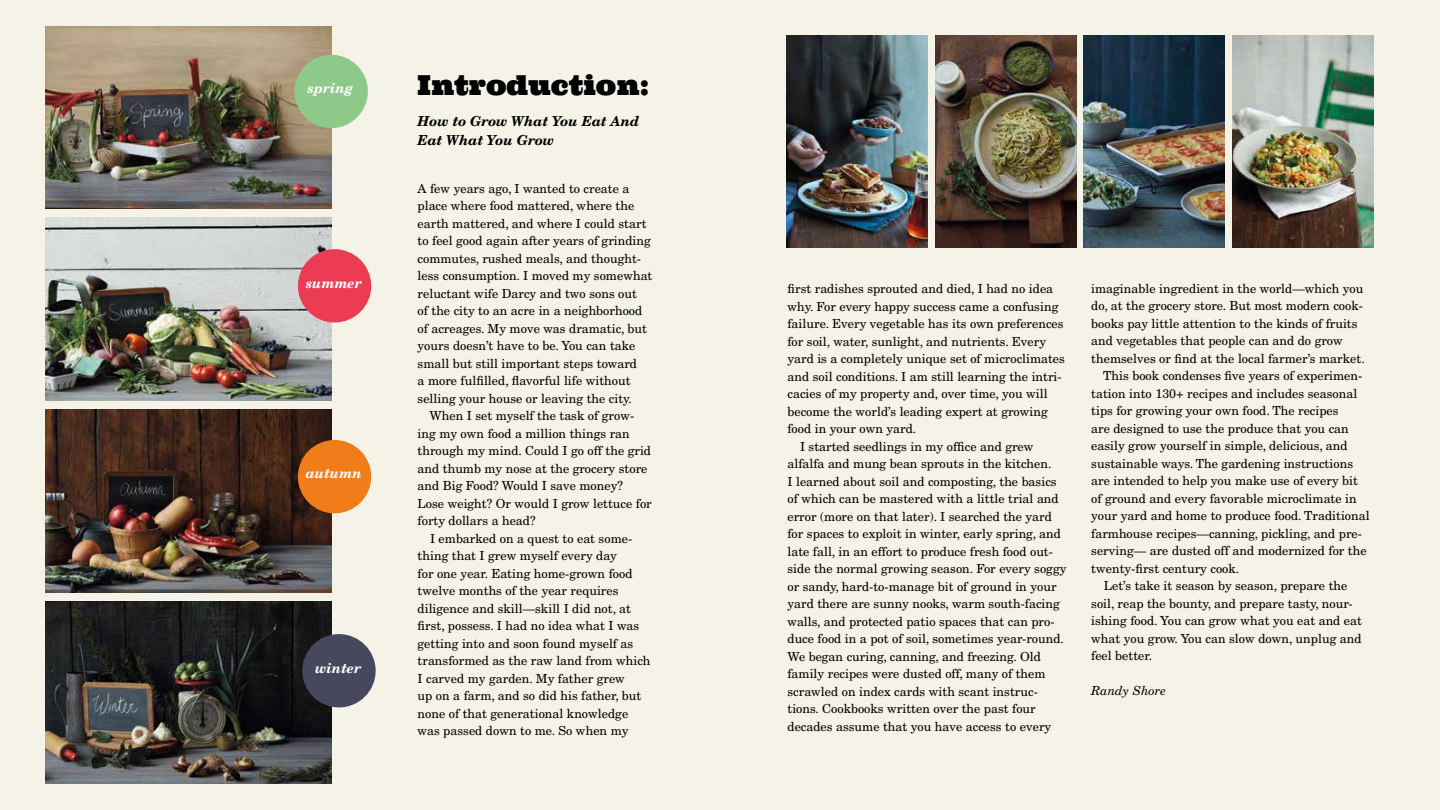
<style>
.page{position:relative;width:1440px;height:810px;background:#f5f3e8}
.page>*{position:absolute;margin:0;border:0;box-sizing:border-box;transform-origin:0 0}
.t1{font:27.5px "Ultra";color:#000}
.t2{font:italic 700 13.75px/18.8px "New Century Schlbk LT Std";color:#000}
.t3{font:italic 700 13.75px "New Century Schlbk LT Std";color:#fff}
.t4{font:12.5px/17.5px "New Century Schlbk LT Std";color:#000}
.t5{font:italic 12.5px "New Century Schlbk LT Std";color:#000}
</style>
<div class="page">
<img style="left:45px;top:218px;width:286px;height:182px">
<img style="left:45px;top:26px;width:286px;height:183px">
<img style="left:45px;top:601px;width:286px;height:183px">
<img style="left:45px;top:410px;width:286px;height:182px">
<img style="left:935px;top:36px;width:141px;height:212px">
<img style="left:1232px;top:36px;width:141px;height:212px">
<img style="left:1084px;top:36px;width:141px;height:212px">
<img style="left:787px;top:36px;width:141px;height:212px">
<div style="left:295px;top:55px;width:73px;height:73px;background:#8fc98a;border-radius:50%"></div>
<div style="left:298px;top:249px;width:73px;height:74px;background:#eb3c54;border-radius:50%"></div>
<div style="left:298px;top:440px;width:73px;height:73px;background:#f17c1a;border-radius:50%"></div>
<div style="left:302px;top:634px;width:74px;height:73px;background:#47475d;border-radius:50%"></div>
<p class="t3" style="left:308px;top:80px;width:47px">spring</p>
<p class="t3" style="left:306px;top:274px;width:58px">summer</p>
<p class="t3" style="left:306px;top:465px;width:58px">autumn</p>
<p class="t3" style="left:315px;top:659px;width:48px">winter</p>
<h1 class="t1" style="left:418px;top:67px;width:234px">Introduction:</h1>
<p class="t2" style="left:418px;top:112px;width:223px">How to Grow What You Eat And<br>Eat What You Grow</p>
<p class="t4" style="left:418px;top:180px;width:236px">A few years ago, I wanted to create a place where food mattered, where the earth mattered, and where I could start to feel good again after years of grinding commutes, rushed meals, and thought&shy;less consumption. I moved my somewhat reluctant wife Darcy and two sons out<br>of the city to an acre in a neighborhood of acreages. My move was dramatic, but yours doesn’t have to be. You can take small but still important steps toward<br>a more fulfilled, flavorful life without selling your house or leaving the city.</p>
<p class="t4" style="left:430px;top:407px;width:206px">When I set myself the task of grow-</p>
<p class="t4" style="left:418px;top:425px;width:214px">ing my own food a million things ran</p>
<p class="t4" style="left:418px;top:442px;width:235px">through my mind. Could I go off the grid</p>
<p class="t4" style="left:418px;top:460px;width:231px">and thumb my nose at the grocery store</p>
<p class="t4" style="left:418px;top:477px;width:207px">and Big Food? Would I save money?</p>
<p class="t4" style="left:418px;top:495px;width:236px">Lose weight? Or would I grow lettuce for</p>
<p class="t4" style="left:418px;top:512px;width:120px">forty dollars a head?</p>
<p class="t4" style="left:430px;top:530px;width:204px">I embarked on a quest to eat some-</p>
<p class="t4" style="left:418px;top:547px;width:201px">thing that I grew myself every day</p>
<p class="t4" style="left:418px;top:565px;width:216px">for one year. Eating home-grown food</p>
<p class="t4" style="left:418px;top:582px;width:202px">twelve months of the year requires</p>
<p class="t4" style="left:418px;top:600px;width:215px">diligence and skill—skill I did not, at</p>
<p class="t4" style="left:418px;top:617px;width:223px">first, possess. I had no idea what I was</p>
<p class="t4" style="left:418px;top:635px;width:217px">getting into and soon found myself as</p>
<p class="t4" style="left:418px;top:652px;width:234px">transformed as the raw land from which</p>
<p class="t4" style="left:418px;top:670px;width:209px">I carved my garden. My father grew</p>
<p class="t4" style="left:418px;top:687px;width:225px">up on a farm, and so did his father, but</p>
<p class="t4" style="left:418px;top:705px;width:212px">none of that generational knowledge</p>
<p class="t4" style="left:418px;top:722px;width:212px">was passed down to me. So when my</p>
<p class="t4" style="left:788px;top:280px;width:267px">first radishes sprouted and died, I had no idea</p>
<p class="t4" style="left:788px;top:298px;width:272px">why. For every happy success came a confusing</p>
<p class="t4" style="left:788px;top:315px;width:278px">failure. Every vegetable has its own preferences</p>
<p class="t4" style="left:788px;top:333px;width:260px">for soil, water, sunlight, and nutrients. Every</p>
<p class="t4" style="left:788px;top:350px;width:279px">yard is a completely unique set of microclimates</p>
<p class="t4" style="left:788px;top:368px;width:276px">and soil conditions. I am still learning the intri-</p>
<p class="t4" style="left:788px;top:385px;width:262px">cacies of my property and, over time, you will</p>
<p class="t4" style="left:788px;top:403px;width:262px">become the world’s leading expert at growing</p>
<p class="t4" style="left:788px;top:420px;width:130px">food in your own yard.</p>
<p class="t4" style="left:800px;top:438px;width:235px">I started seedlings in my office and grew</p>
<p class="t4" style="left:788px;top:455px;width:266px">alfalfa and mung bean sprouts in the kitchen.</p>
<p class="t4" style="left:788px;top:473px;width:271px">I learned about soil and composting, the basics</p>
<p class="t4" style="left:788px;top:490px;width:273px">of which can be mastered with a little trial and</p>
<p class="t4" style="left:788px;top:508px;width:266px">error (more on that later). I searched the yard</p>
<p class="t4" style="left:788px;top:525px;width:275px">for spaces to exploit in winter, early spring, and</p>
<p class="t4" style="left:788px;top:543px;width:267px">late fall, in an effort to produce fresh food out-</p>
<p class="t4" style="left:788px;top:560px;width:280px">side the normal growing season. For every soggy</p>
<p class="t4" style="left:788px;top:578px;width:271px">or sandy, hard-to-manage bit of ground in your</p>
<p class="t4" style="left:788px;top:595px;width:274px">yard there are sunny nooks, warm south-facing</p>
<p class="t4" style="left:788px;top:613px;width:269px">walls, and protected patio spaces that can pro-</p>
<p class="t4" style="left:788px;top:630px;width:278px">duce food in a pot of soil, sometimes year-round.</p>
<p class="t4" style="left:788px;top:648px;width:255px">We began curing, canning, and freezing. Old</p>
<p class="t4" style="left:788px;top:665px;width:260px">family recipes were dusted off, many of them</p>
<p class="t4" style="left:788px;top:683px;width:252px">scrawled on index cards with scant instruc-</p>
<p class="t4" style="left:788px;top:700px;width:250px">tions. Cookbooks written over the past four</p>
<p class="t4" style="left:788px;top:718px;width:265px">decades assume that you have access to every</p>
<p class="t4" style="left:1091px;top:279px;width:274px">imaginable ingredient in the world—which you</p>
<p class="t4" style="left:1091px;top:297px;width:273px">do, at the grocery store. But most modern cook-</p>
<p class="t4" style="left:1091px;top:314px;width:268px">books pay little attention to the kinds of fruits</p>
<p class="t4" style="left:1091px;top:332px;width:253px">and vegetables that people can and do grow</p>
<p class="t4" style="left:1091px;top:349px;width:275px">themselves or find at the local farmer’s market.</p>
<p class="t4" style="left:1103px;top:367px;width:261px">This book condenses five years of experimen-</p>
<p class="t4" style="left:1091px;top:384px;width:268px">tation into 130+ recipes and includes seasonal</p>
<p class="t4" style="left:1091px;top:402px;width:249px">tips for growing your own food. The recipes</p>
<p class="t4" style="left:1091px;top:419px;width:259px">are designed to use the produce that you can</p>
<p class="t4" style="left:1091px;top:437px;width:258px">easily grow yourself in simple, delicious, and</p>
<p class="t4" style="left:1091px;top:454px;width:263px">sustainable ways. The gardening instructions</p>
<p class="t4" style="left:1091px;top:472px;width:268px">are intended to help you make use of every bit</p>
<p class="t4" style="left:1091px;top:489px;width:267px">of ground and every favorable microclimate in</p>
<p class="t4" style="left:1091px;top:507px;width:280px">your yard and home to produce food. Traditional</p>
<p class="t4" style="left:1091px;top:524px;width:272px">farmhouse recipes—canning, pickling, and pre-</p>
<p class="t4" style="left:1091px;top:542px;width:277px">serving— are dusted off and modernized for the</p>
<p class="t4" style="left:1091px;top:559px;width:150px">twenty-first century cook.</p>
<p class="t4" style="left:1104px;top:577px;width:245px">Let’s take it season by season, prepare the</p>
<p class="t4" style="left:1091px;top:594px;width:263px">soil, reap the bounty, and prepare tasty, nour-</p>
<p class="t4" style="left:1091px;top:612px;width:272px">ishing food. You can grow what you eat and eat</p>
<p class="t4" style="left:1091px;top:629px;width:272px">what you grow. You can slow down, unplug and</p>
<p class="t4" style="left:1091px;top:647px;width:63px">feel better.</p>
<p class="t5" style="left:1091px;top:683px;width:76px">Randy Shore</p>
</div>
